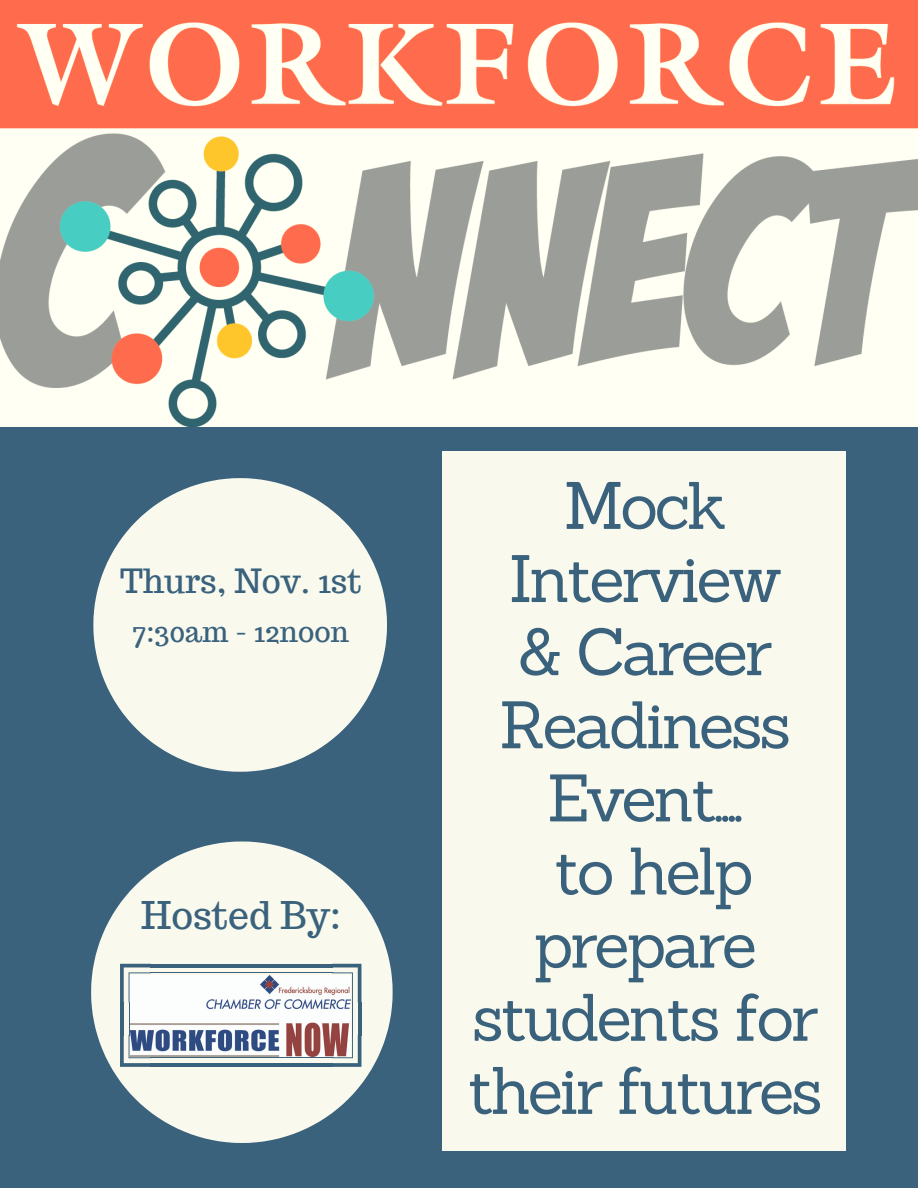
<style>
.page{position:relative;width:918px;height:1188px;background:#3a627d}
.page>*{position:absolute;margin:0;border:0;box-sizing:border-box;transform-origin:0 0}
.t1{font:65.4px/73.2px "Sanchez";letter-spacing:-.05em;color:#3a627d;text-align:center}
.t2{font:37.35px "Trocchi";color:#3a627d}
.t3{font:32.7px "Trocchi";color:#3a627d}
.t4{font:28.05px "Trocchi";color:#3a627d}
</style>
<div class="page">
<img style="left:0;top:0;width:918px;height:426px">
<div style="left:442px;top:451px;width:404px;height:700px;background:#f9f9ed"></div>
<svg style="left:93px;top:478px;width:294px;height:294px;fill:#f9f9ed"></svg>
<svg style="left:91px;top:842px;width:302px;height:301px;fill:#f9f9ed"></svg>
<img style="left:130px;top:975px;width:221px;height:81px">
<svg style="left:120px;top:964px;width:31px;height:38px"></svg>
<hr style="left:120px;top:1002px;width:4px;height:34px;background:#3a627d">
<hr style="left:129px;top:1002px;width:1px;height:34px;background:#3a627d">
<svg style="left:120px;top:1035px;width:31px;height:32px"></svg>
<hr style="left:150px;top:1063px;width:183px;height:4px;background:#3a627d">
<hr style="left:150px;top:1057px;width:183px;height:1px;background:#3a627d">
<svg style="left:332px;top:1035px;width:29px;height:32px"></svg>
<hr style="left:358px;top:1002px;width:3px;height:34px;background:#3a627d">
<hr style="left:352px;top:1002px;width:1px;height:34px;background:#3a627d">
<svg style="left:332px;top:964px;width:29px;height:38px"></svg>
<hr style="left:150px;top:964px;width:183px;height:3px;background:#3a627d">
<hr style="left:150px;top:972px;width:183px;height:1px;background:#3a627d">
<p class="t3" style="left:120px;top:560px;width:243px">Thurs, Nov. 1st</p>
<p class="t4" style="left:132px;top:614px;width:218px">7:30am - 12noon</p>
<p class="t2" style="left:141px;top:891px;width:201px">Hosted By:</p>
<p class="t1" style="left:468px;top:468px;width:357px">Mock<br>Interview<br>&amp; Career<br>Readiness<br>Event .<br>to help prepare students for their futures</p>
</div>
